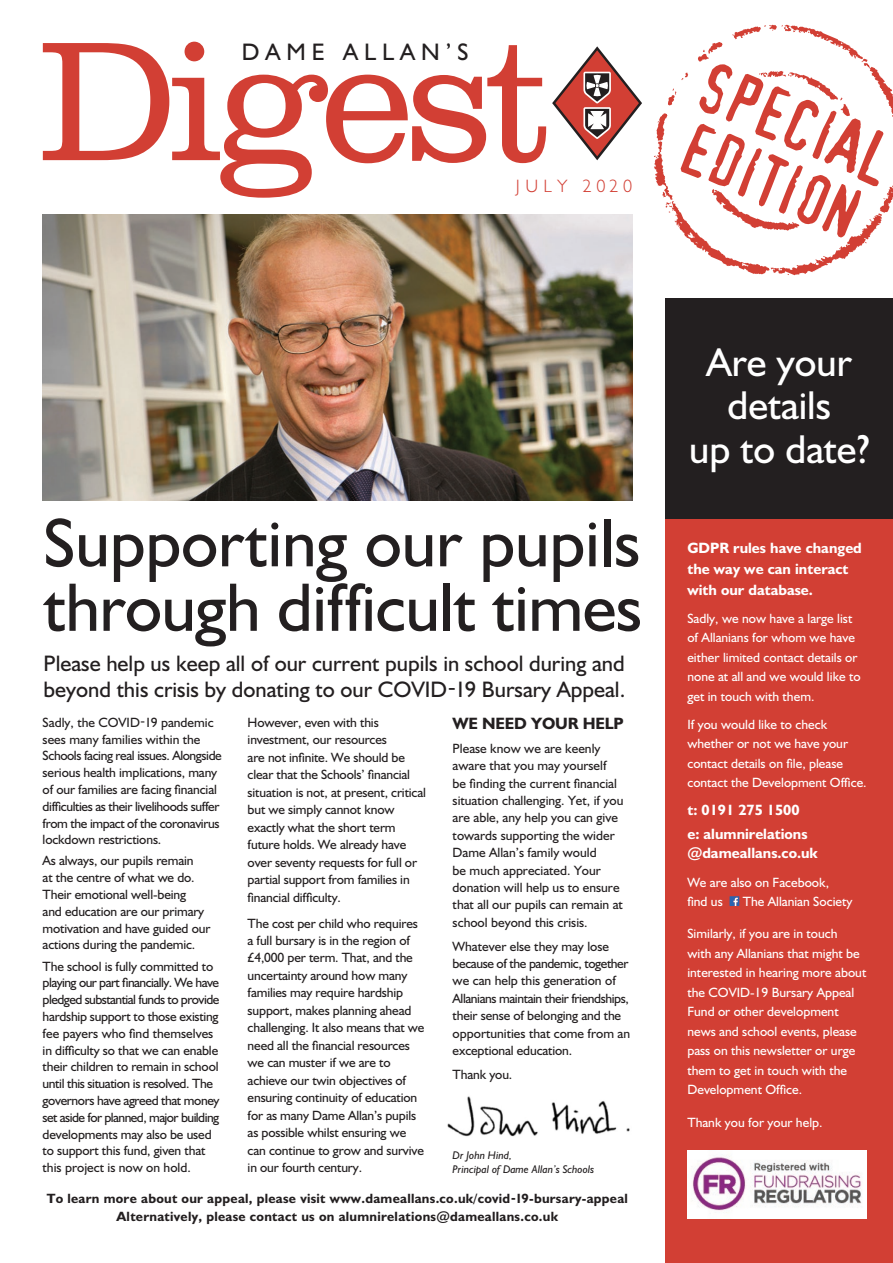
<style>
.page{position:relative;width:893px;height:1263px;background:#fff}
.page>*{position:absolute;margin:0;border:0;box-sizing:border-box;transform-origin:0 0}
.t1{font:300 174.45px "Clarendon BT";letter-spacing:-.045em;color:#d23f34}
.t2{font:69px/64.5px "Humanist 521 BT";letter-spacing:-.005em;color:#231f20}
.t3{font:40.5px/43.5px "Humanist 521 BT";color:#fff;text-align:center}
.t4{font:24px "Humanist 521 BT";letter-spacing:.25em;color:#231f20}
.t5{font:22.5px/25.5px "Humanist 521 BT";color:#231f20}
.t6{font:300 18px "Humanist 521 BT";letter-spacing:.285em;color:#d23f34}
.t7{font:700 16.5px "Humanist 521 BT";letter-spacing:-.01em;color:#231f20}
.t8{font:700 15px/21px "Humanist 521 BT";color:#fff}
.t9{font:13.5px/17.4px "Humanist 521 BT";letter-spacing:-.01em;color:#231f20}
.t10{font:13.5px/19.5px "Humanist 521 BT";color:#fff}
.t11{font:700 13.5px/17.4px "Humanist 521 BT";letter-spacing:.02em;color:#231f20;text-align:center}
.t12{font:italic 11.25px/13.5px "Humanist 521 BT";color:#231f20}
</style>
<div class="page">
<div style="left:665px;top:519px;width:228px;height:744px;background:#d23f34"></div>
<svg style="left:730px;top:896px;width:9px;height:10px"></svg>
<img style="left:43px;top:215px;width:589px;height:286px">
<svg style="left:654px;top:25px;width:239px;height:250px"></svg>
<div style="left:665px;top:299px;width:228px;height:220px;background:#231f20"></div>
<img style="left:447px;top:1096px;width:183px;height:41px">
<img style="left:687px;top:1150px;width:180px;height:69px">
<svg style="left:552px;top:46px;width:90px;height:114px"></svg>
<p class="t1" style="left:38px;top:-5px;width:518px">Digest</p>
<p class="t4" style="left:242px;top:37px;width:228px">DAME ALLAN’S</p>
<p class="t6" style="left:516px;top:175px;width:118px">JULY 2020</p>
<p class="t2" style="left:44px;top:509px;width:600px">Supporting our pupils through difficult times</p>
<p class="t5" style="left:44px;top:650px;width:583px">Please help us keep all of our current pupils in school during and beyond this crisis by donating to our COVID-19 Bursary Appeal.</p>
<p class="t9" style="left:43px;top:713px;width:181px;line-height:16.8px">Sadly, the COVID-19 pandemic sees many families within the Schools facing real issues. Alongside serious health implications, many of our families are facing financial difficulties as their livelihoods suffer from the impact of the coronavirus lockdown restrictions.</p>
<p class="t9" style="left:43px;top:852px;width:169px;line-height:16.8px">As always, our pupils remain<br>at the centre of what we do.<br>Their emotional well-being<br>and education are our primary motivation and have guided our actions during the pandemic.</p>
<p class="t9" style="left:43px;top:957px;width:178px;line-height:16.8px">The school is fully committed to playing our part financially. We have pledged substantial funds to provide hardship support to those existing fee payers who find themselves in difficulty so that we can enable their children to remain in school until this situation is resolved. The governors have agreed that money set aside for planned, major building developments may also be used to support this fund, given that this project is now on hold.</p>
<p class="t9" style="left:248px;top:713px;width:180px">However, even with this investment, our resources<br>are not infinite. We should be clear that the Schools’ financial situation is not, at present, critical but we simply cannot know exactly what the short term future holds. We already have over seventy requests for full or partial support from families in financial difficulty.</p>
<p class="t9" style="left:248px;top:914px;width:178px">The cost per child who requires a full bursary is in the region of £4,000 per term. That, and the uncertainty around how many families may require hardship support, makes planning ahead challenging. It also means that we need all the financial resources we can muster if we are to achieve our twin objectives of ensuring continuity of education for as many Dame Allan’s pupils as possible whilst ensuring we can continue to grow and survive in our fourth century.</p>
<p class="t7" style="left:453px;top:713px;width:173px">WE NEED YOUR HELP</p>
<p class="t9" style="left:453px;top:739px;width:172px">Please know we are keenly aware that you may yourself be finding the current financial situation challenging. Yet, if you are able, any help you can give towards supporting the wider<br>Dame Allan’s family would<br>be much appreciated. Your donation will help us to ensure that all our pupils can remain at school beyond this crisis.</p>
<p class="t9" style="left:453px;top:937px;width:179px">Whatever else they may lose because of the pandemic, together we can help this generation of<br>Allanians maintain their friendships, their sense of belonging and the opportunities that come from an exceptional education.</p>
<p class="t9" style="left:453px;top:1065px;width:61px">Thank you.</p>
<p class="t12" style="left:453px;top:1148px;width:143px">Dr John Hind,<br>Principal of Dame Allan’s Schools</p>
<p class="t11" style="left:47px;top:1189px;width:583px">To learn more about our appeal, please visit www.dameallans.co.uk/covid-19-bursary-appeal<br>Alternatively, please contact us on alumnirelations@dameallans.co.uk</p>
<p class="t3" style="left:689px;top:339px;width:182px">Are your details<br>up to date?</p>
<p class="t8" style="left:687px;top:537px;width:176px">GDPR rules have changed the way we can interact with our database.</p>
<p class="t10" style="left:687px;top:608px;width:175px">Sadly, we now have a large list of Allanians for whom we have either limited contact details or none at all and we would like to get in touch with them.</p>
<p class="t10" style="left:687px;top:714px;width:181px">If you would like to check whether or not we have your contact details on file, please contact the Development Office.</p>
<p class="t8" style="left:687px;top:799px;width:114px">t: 0191 275 1500</p>
<p class="t8" style="left:687px;top:824px;width:132px;line-height:19.5px">e: alumnirelations @dameallans.co.uk</p>
<p class="t10" style="left:687px;top:872px;width:143px">We are also on Facebook, find us</p>
<p class="t10" style="left:743px;top:891px;width:111px">The Allanian Society</p>
<p class="t10" style="left:687px;top:924px;width:180px">Similarly, if you are in touch<br>with any Allanians that might be interested in hearing more about the COVID-19 Bursary Appeal<br>Fund or other development news and school events, please pass on this newsletter or urge them to get in touch with the<br>Development Office.</p>
<p class="t10" style="left:687px;top:1112px;width:137px">Thank you for your help.</p>
</div>
